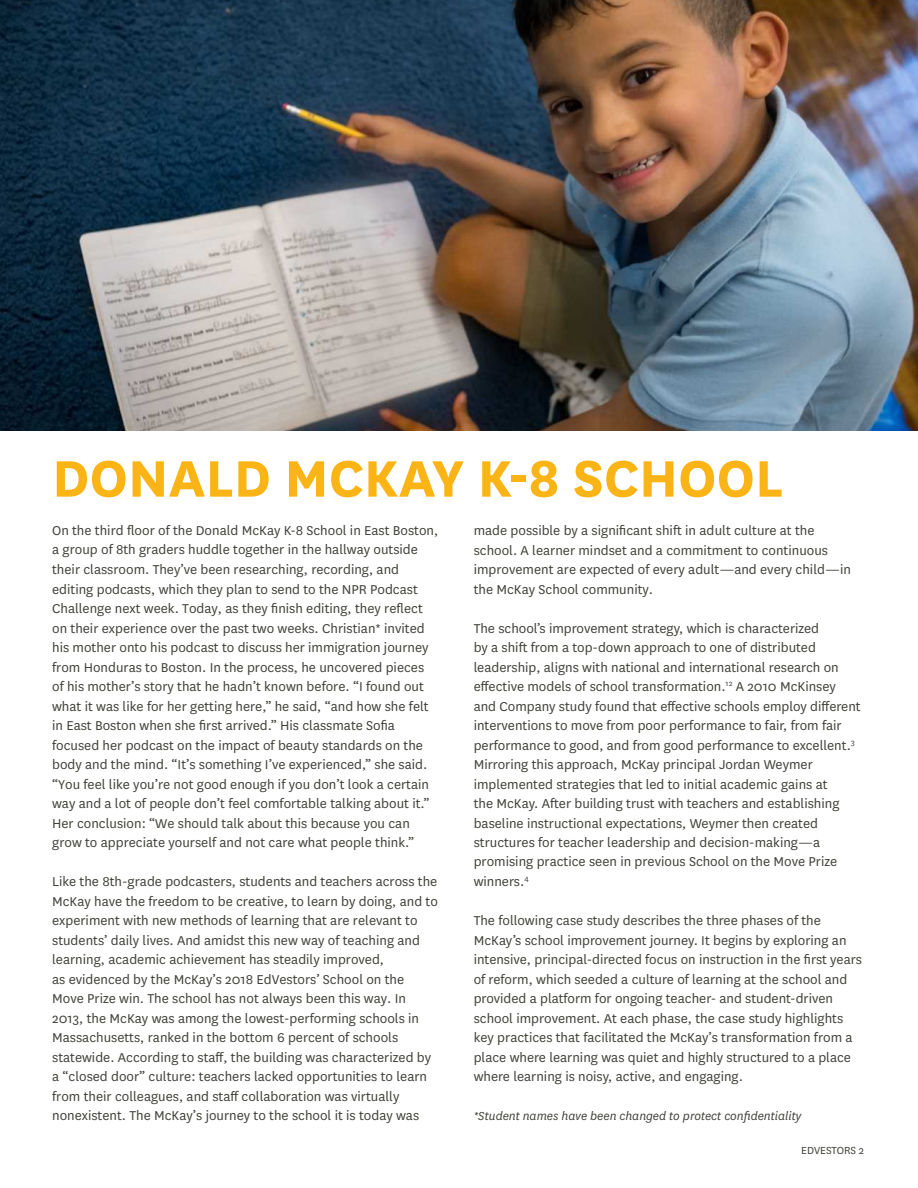
<style>
.page{position:relative;width:918px;height:1188px;background:#fff}
.page>*{position:absolute;margin:0;border:0;box-sizing:border-box;transform-origin:0 0}
.t1{font:700 60px "National";color:#fbb416}
.t2{font:15px/19.5px "National";color:#40423a}
.t3{font:italic 13.5px "National";color:#40423a}
.t4{font:12px "National";color:#40423a}
</style>
<div class="page">
<img style="left:0;top:0;width:918px;height:430px">
<h1 class="t1" style="left:52px;top:436px;width:733px">DONALD MCKAY K-8 SCHOOL</h1>
<p class="t2" style="left:52px;top:520px;width:388px">On the third floor of the Donald McKay K-8 School in East Boston, a group of 8th graders huddle together in the hallway outside their classroom. They’ve been researching, recording, and editing podcasts, which they plan to send to the NPR Podcast Challenge next week. Today, as they finish editing, they reflect on their experience over the past two weeks. Christian* invited his mother onto his podcast to discuss her immigration journey from Honduras to Boston. In the process, he uncovered pieces of his mother’s story that he hadn’t known before. “I found out what it was like for her getting here,” he said, “and how she felt in East Boston when she first arrived.” His classmate Sofia focused her podcast on the impact of beauty standards on the body and the mind. “It’s something I’ve experienced,” she said. “You feel like you’re not good enough if you don’t look a certain way and a lot of people don’t feel comfortable talking about it.” Her conclusion: “We should talk about this because you can grow to appreciate yourself and not care what people think.”</p>
<p class="t2" style="left:52px;top:871px;width:387px">Like the 8th-grade podcasters, students and teachers across the McKay have the freedom to be creative, to learn by doing, and to experiment with new methods of learning that are relevant to students’ daily lives. And amidst this new way of teaching and learning, academic achievement has steadily improved,<br>as evidenced by the McKay’s 2018 EdVestors’ School on the Move Prize win. The school has not always been this way. In 2013, the McKay was among the lowest-performing schools in Massachusetts, ranked in the bottom 6 percent of schools statewide. According to staff, the building was characterized by a “closed door” culture: teachers lacked opportunities to learn from their colleagues, and staff collaboration was virtually nonexistent. The McKay’s journey to the school it is today was</p>
<p class="t2" style="left:474px;top:520px;width:379px">made possible by a significant shift in adult culture at the school. A learner mindset and a commitment to continuous improvement are expected of every adult—and every child—in the McKay School community.</p>
<p class="t2" style="left:474px;top:617px;width:388px">The school’s improvement strategy, which is characterized<br>by a shift from a top-down approach to one of distributed leadership, aligns with national and international research on effective models of school transformation.<sup>12</sup> A 2010 McKinsey and Company study found that effective schools employ different interventions to move from poor performance to fair, from fair performance to good, and from good performance to excellent.<sup>3<br></sup>Mirroring this approach, McKay principal Jordan Weymer implemented strategies that led to initial academic gains at<br>the McKay. After building trust with teachers and establishing baseline instructional expectations, Weymer then created structures for teacher leadership and decision-making—a promising practice seen in previous School on the Move Prize winners.<sup>4</sup></p>
<p class="t2" style="left:474px;top:910px;width:390px">The following case study describes the three phases of the McKay’s school improvement journey. It begins by exploring an intensive, principal-directed focus on instruction in the first years of reform, which seeded a culture of learning at the school and provided a platform for ongoing teacher- and student-driven school improvement. At each phase, the case study highlights key practices that facilitated the McKay’s transformation from a place where learning was quiet and highly structured to a place where learning is noisy, active, and engaging.</p>
<p class="t3" style="left:474px;top:1107px;width:329px">*Student names have been changed to protect confidentiality</p>
<p class="t4" style="left:801px;top:1142px;width:64px">EDVESTORS 2</p>
</div>
